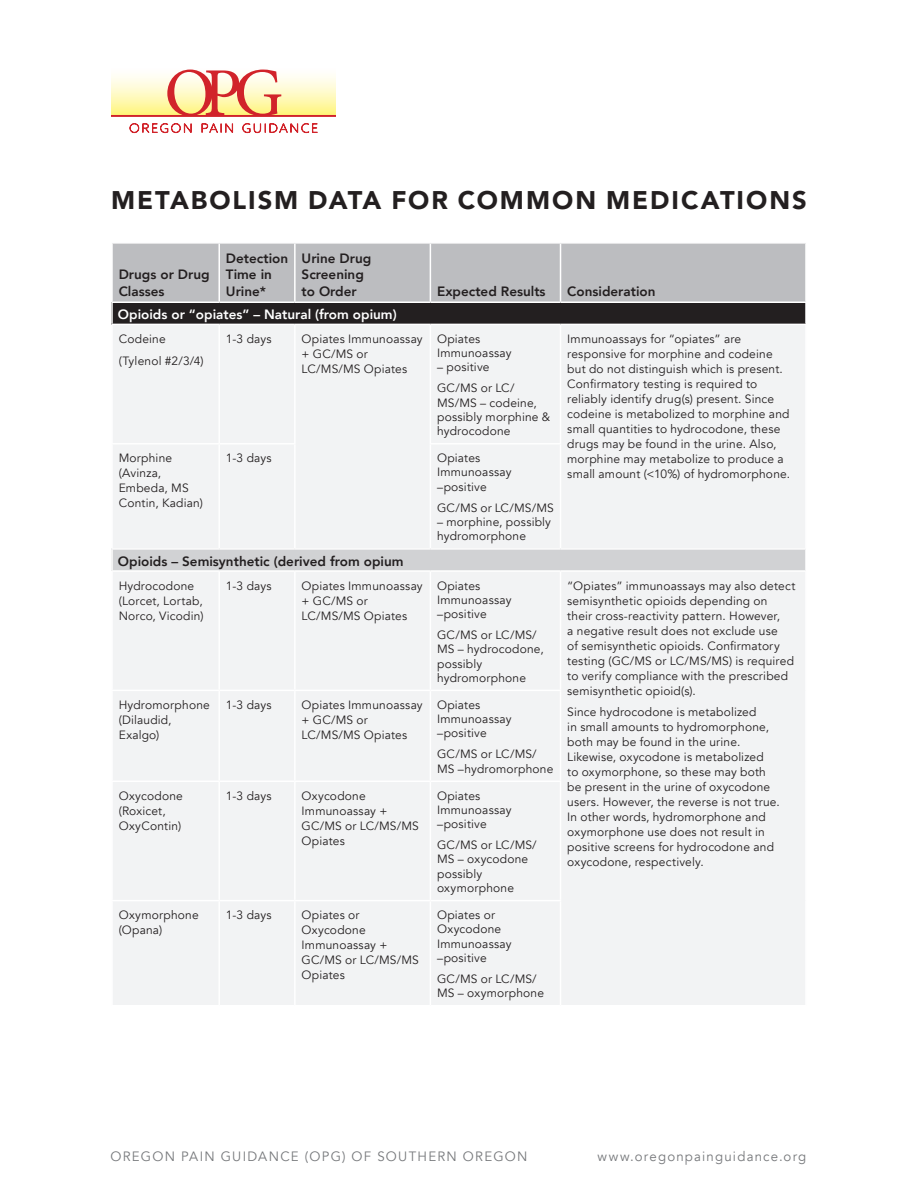
<style>
.page{position:relative;width:918px;height:1188px;background:#fff}
.page>*{position:absolute;margin:0;border:0;box-sizing:border-box;transform-origin:0 0}
.Heading_level_0_sect{font:900 25.5px "Avenir";letter-spacing:.075em;color:#231f20}
.Table_Headers_-_9_pt{font:800 13.5px/16.2px "Avenir";color:#231f20}
.t1{font:13.5px "Avenir";letter-spacing:.095em;color:#76787b}
.Table_-_subheading{font:800 13.5px "Avenir";color:#231f20}
.Table_-_subheading-2{font:800 13.5px "Avenir";color:#fff}
.Table_-_copy_9_pt{font:12px/15px "Avenir";letter-spacing:.015em;color:#231f20}
</style>
<div class="page">
<div style="left:111px;top:65px;width:225px;height:51px;background:linear-gradient(to bottom,#fff,#fff583)"></div>
<svg style="left:167px;top:70px;width:114px;height:45px"></svg>
<hr style="left:111px;top:115px;width:225px;height:2px;background:#d1232a">
<svg style="left:130px;top:123px;width:188px;height:10px"></svg>
<div style="left:113px;top:244px;width:692px;height:58px;background:#bcbdc0"></div>
<div style="left:112px;top:302px;width:694px;height:22px;background:#231f20"></div>
<div style="left:113px;top:325px;width:692px;height:680px;background:#f2f3f4"></div>
<div style="left:112px;top:549px;width:694px;height:22px;background:#d1d2d4"></div>
<hr style="left:111px;top:303px;width:2px;height:21px;background:#fff">
<hr style="left:805px;top:303px;width:2px;height:21px;background:#fff">
<hr style="left:111px;top:550px;width:2px;height:20px;background:#fff">
<hr style="left:805px;top:550px;width:2px;height:20px;background:#fff">
<hr style="left:218px;top:244px;width:2px;height:58px;background:#fff">
<hr style="left:294px;top:244px;width:2px;height:58px;background:#fff">
<hr style="left:430px;top:244px;width:1px;height:58px;background:#fff">
<hr style="left:560px;top:244px;width:1px;height:58px;background:#fff">
<hr style="left:111px;top:302px;width:108px;height:1px;background:#fff">
<hr style="left:219px;top:302px;width:76px;height:1px;background:#fff">
<hr style="left:295px;top:302px;width:135px;height:1px;background:#fff">
<hr style="left:430px;top:302px;width:131px;height:1px;background:#fff">
<hr style="left:561px;top:302px;width:246px;height:1px;background:#fff">
<hr style="left:218px;top:325px;width:2px;height:118px;background:#fff">
<hr style="left:294px;top:325px;width:2px;height:118px;background:#fff">
<hr style="left:430px;top:325px;width:1px;height:118px;background:#fff">
<hr style="left:560px;top:325px;width:1px;height:118px;background:#fff">
<hr style="left:111px;top:443px;width:108px;height:2px;background:#fff">
<hr style="left:219px;top:443px;width:77px;height:2px;background:#fff">
<hr style="left:218px;top:445px;width:2px;height:103px;background:#fff">
<hr style="left:294px;top:445px;width:2px;height:103px;background:#fff">
<hr style="left:430px;top:443px;width:131px;height:2px;background:#fff">
<hr style="left:430px;top:445px;width:1px;height:103px;background:#fff">
<hr style="left:560px;top:445px;width:1px;height:103px;background:#fff">
<hr style="left:111px;top:548px;width:108px;height:2px;background:#fff">
<hr style="left:219px;top:548px;width:76px;height:2px;background:#fff">
<hr style="left:295px;top:548px;width:135px;height:2px;background:#fff">
<hr style="left:430px;top:548px;width:131px;height:2px;background:#fff">
<hr style="left:561px;top:548px;width:246px;height:2px;background:#fff">
<hr style="left:111px;top:570px;width:108px;height:2px;background:#fff">
<hr style="left:219px;top:570px;width:76px;height:2px;background:#fff">
<hr style="left:218px;top:572px;width:2px;height:118px;background:#fff">
<hr style="left:295px;top:570px;width:135px;height:2px;background:#fff">
<hr style="left:294px;top:572px;width:2px;height:118px;background:#fff">
<hr style="left:430px;top:570px;width:131px;height:2px;background:#fff">
<hr style="left:430px;top:572px;width:1px;height:118px;background:#fff">
<hr style="left:561px;top:570px;width:246px;height:2px;background:#fff">
<hr style="left:560px;top:572px;width:1px;height:118px;background:#fff">
<hr style="left:111px;top:690px;width:108px;height:1px;background:#fff">
<hr style="left:219px;top:690px;width:76px;height:1px;background:#fff">
<hr style="left:218px;top:691px;width:2px;height:90px;background:#fff">
<hr style="left:295px;top:690px;width:135px;height:1px;background:#fff">
<hr style="left:294px;top:691px;width:2px;height:90px;background:#fff">
<hr style="left:430px;top:690px;width:131px;height:1px;background:#fff">
<hr style="left:430px;top:691px;width:1px;height:90px;background:#fff">
<hr style="left:560px;top:691px;width:1px;height:90px;background:#fff">
<hr style="left:111px;top:781px;width:108px;height:1px;background:#fff">
<hr style="left:219px;top:781px;width:76px;height:1px;background:#fff">
<hr style="left:218px;top:782px;width:2px;height:118px;background:#fff">
<hr style="left:295px;top:781px;width:135px;height:1px;background:#fff">
<hr style="left:294px;top:782px;width:2px;height:118px;background:#fff">
<hr style="left:430px;top:781px;width:131px;height:1px;background:#fff">
<hr style="left:430px;top:782px;width:1px;height:118px;background:#fff">
<hr style="left:560px;top:782px;width:1px;height:118px;background:#fff">
<hr style="left:111px;top:900px;width:108px;height:1px;background:#fff">
<hr style="left:219px;top:900px;width:76px;height:1px;background:#fff">
<hr style="left:218px;top:901px;width:2px;height:104px;background:#fff">
<hr style="left:295px;top:900px;width:135px;height:1px;background:#fff">
<hr style="left:294px;top:901px;width:2px;height:104px;background:#fff">
<hr style="left:430px;top:900px;width:131px;height:1px;background:#fff">
<hr style="left:430px;top:901px;width:1px;height:104px;background:#fff">
<hr style="left:560px;top:901px;width:1px;height:104px;background:#fff">
<p class="Heading_level_0_sect" style="left:111px;top:178px;width:697px">METABOLISM DATA FOR COMMON MEDICATIONS</p>
<p class="Table_Headers_-_9_pt" style="left:119px;top:267px;width:92px">Drugs or Drug<br>Classes</p>
<p class="Table_Headers_-_9_pt" style="left:226px;top:250px;width:64px">Detection<br>Time in<br>Urine*</p>
<p class="Table_Headers_-_9_pt" style="left:302px;top:250px;width:71px">Urine Drug<br>Screening to Order</p>
<p class="Table_Headers_-_9_pt" style="left:437px;top:283px;width:110px">Expected Results</p>
<p class="Table_Headers_-_9_pt" style="left:567px;top:283px;width:90px">Consideration</p>
<p class="Table_-_subheading-2" style="left:118px;top:304px;width:280px">Opioids or “opiates” – Natural (from opium)</p>
<p class="Table_-_copy_9_pt" style="left:119px;top:331px;width:49px">Codeine</p>
<p class="Table_-_copy_9_pt" style="left:119px;top:353px;width:86px">(Tylenol #2/3/4)</p>
<p class="Table_-_copy_9_pt" style="left:226px;top:331px;width:47px">1-3 days</p>
<p class="Table_-_copy_9_pt" style="left:302px;top:331px;width:123px">Opiates Immunoassay + GC/MS or<br>LC/MS/MS Opiates</p>
<p class="Table_-_copy_9_pt" style="left:437px;top:332px;width:76px;line-height:14.2px">Opiates<br>Immunoassay</p>
<p class="Table_-_copy_9_pt" style="left:437px;top:360px;width:54px">– positive</p>
<p class="Table_-_copy_9_pt" style="left:437px;top:381px;width:115px;line-height:14.2px">GC/MS or LC/<br>MS/MS – codeine, possibly morphine &amp; hydrocodone</p>
<p class="Table_-_copy_9_pt" style="left:119px;top:451px;width:86px">Morphine (Avinza,<br>Embeda, MS<br>Contin, Kadian)</p>
<p class="Table_-_copy_9_pt" style="left:226px;top:451px;width:47px">1-3 days</p>
<p class="Table_-_copy_9_pt" style="left:437px;top:451px;width:76px;line-height:14.2px">Opiates<br>Immunoassay –positive</p>
<p class="Table_-_copy_9_pt" style="left:437px;top:500px;width:118px">GC/MS or LC/MS/MS</p>
<p class="Table_-_copy_9_pt" style="left:437px;top:515px;width:115px;line-height:14.2px">– morphine, possibly hydromorphone</p>
<p class="Table_-_subheading" style="left:118px;top:550px;width:287px">Opioids – Semisynthetic (derived from opium</p>
<p class="Table_-_copy_9_pt" style="left:119px;top:578px;width:86px">Hydrocodone (Lorcet, Lortab,<br>Norco, Vicodin)</p>
<p class="Table_-_copy_9_pt" style="left:226px;top:578px;width:47px">1-3 days</p>
<p class="Table_-_copy_9_pt" style="left:302px;top:578px;width:123px">Opiates Immunoassay + GC/MS or<br>LC/MS/MS Opiates</p>
<p class="Table_-_copy_9_pt" style="left:437px;top:578px;width:76px;line-height:14.2px">Opiates<br>Immunoassay –positive</p>
<p class="Table_-_copy_9_pt" style="left:437px;top:628px;width:108px;line-height:14.2px">GC/MS or LC/MS/<br>MS – hydrocodone, possibly hydromorphone</p>
<p class="Table_-_copy_9_pt" style="left:119px;top:697px;width:93px">Hydromorphone (Dilaudid,<br>Exalgo)</p>
<p class="Table_-_copy_9_pt" style="left:226px;top:697px;width:47px">1-3 days</p>
<p class="Table_-_copy_9_pt" style="left:302px;top:697px;width:123px">Opiates Immunoassay + GC/MS or<br>LC/MS/MS Opiates</p>
<p class="Table_-_copy_9_pt" style="left:437px;top:698px;width:76px;line-height:14.2px">Opiates<br>Immunoassay –positive</p>
<p class="Table_-_copy_9_pt" style="left:437px;top:747px;width:118px;line-height:14.2px">GC/MS or LC/MS/<br>MS –hydromorphone</p>
<p class="Table_-_copy_9_pt" style="left:119px;top:788px;width:66px">Oxycodone (Roxicet,<br>OxyContin)</p>
<p class="Table_-_copy_9_pt" style="left:226px;top:788px;width:47px">1-3 days</p>
<p class="Table_-_copy_9_pt" style="left:302px;top:788px;width:119px">Oxycodone<br>Immunoassay +<br>GC/MS or LC/MS/MS<br>Opiates</p>
<p class="Table_-_copy_9_pt" style="left:437px;top:789px;width:76px;line-height:14.2px">Opiates<br>Immunoassay –positive</p>
<p class="Table_-_copy_9_pt" style="left:437px;top:838px;width:101px;line-height:14.2px">GC/MS or LC/MS/<br>MS – oxycodone possibly oxymorphone</p>
<p class="Table_-_copy_9_pt" style="left:119px;top:908px;width:82px">Oxymorphone (Opana)</p>
<p class="Table_-_copy_9_pt" style="left:226px;top:908px;width:47px">1-3 days</p>
<p class="Table_-_copy_9_pt" style="left:302px;top:908px;width:119px">Opiates or<br>Oxycodone<br>Immunoassay +<br>GC/MS or LC/MS/MS<br>Opiates</p>
<p class="Table_-_copy_9_pt" style="left:437px;top:908px;width:76px;line-height:14.2px">Opiates or<br>Oxycodone<br>Immunoassay –positive</p>
<p class="Table_-_copy_9_pt" style="left:437px;top:972px;width:109px;line-height:14.2px">GC/MS or LC/MS/<br>MS – oxymorphone</p>
<p class="Table_-_copy_9_pt" style="left:567px;top:331px;width:224px">Immunoassays for “opiates” are responsive for morphine and codeine but do not distinguish which is present.<br>Confirmatory testing is required to reliably identify drug(s) present. Since codeine is metabolized to morphine and small quantities to hydrocodone, these drugs may be found in the urine. Also, morphine may metabolize to produce a small amount (&lt;10%) of hydromorphone.</p>
<p class="Table_-_copy_9_pt" style="left:567px;top:578px;width:230px">“Opiates” immunoassays may also detect semisynthetic opioids depending on their cross-reactivity pattern. However,<br>a negative result does not exclude use<br>of semisynthetic opioids. Confirmatory testing (GC/MS or LC/MS/MS) is required to verify compliance with the prescribed semisynthetic opioid(s).</p>
<p class="Table_-_copy_9_pt" style="left:567px;top:705px;width:214px">Since hydrocodone is metabolized<br>in small amounts to hydromorphone, both may be found in the urine.<br>Likewise, oxycodone is metabolized<br>to oxymorphone, so these may both be present in the urine of oxycodone users. However, the reverse is not true.<br>In other words, hydromorphone and oxymorphone use does not result in positive screens for hydrocodone and oxycodone, respectively.</p>
<p class="t1" style="left:110px;top:1148px;width:419px">OREGON PAIN GUIDANCE (OPG) OF SOUTHERN OREGON</p>
<p class="t1" style="left:598px;top:1148px;width:210px">www.oregonpainguidance.org</p>
</div>
